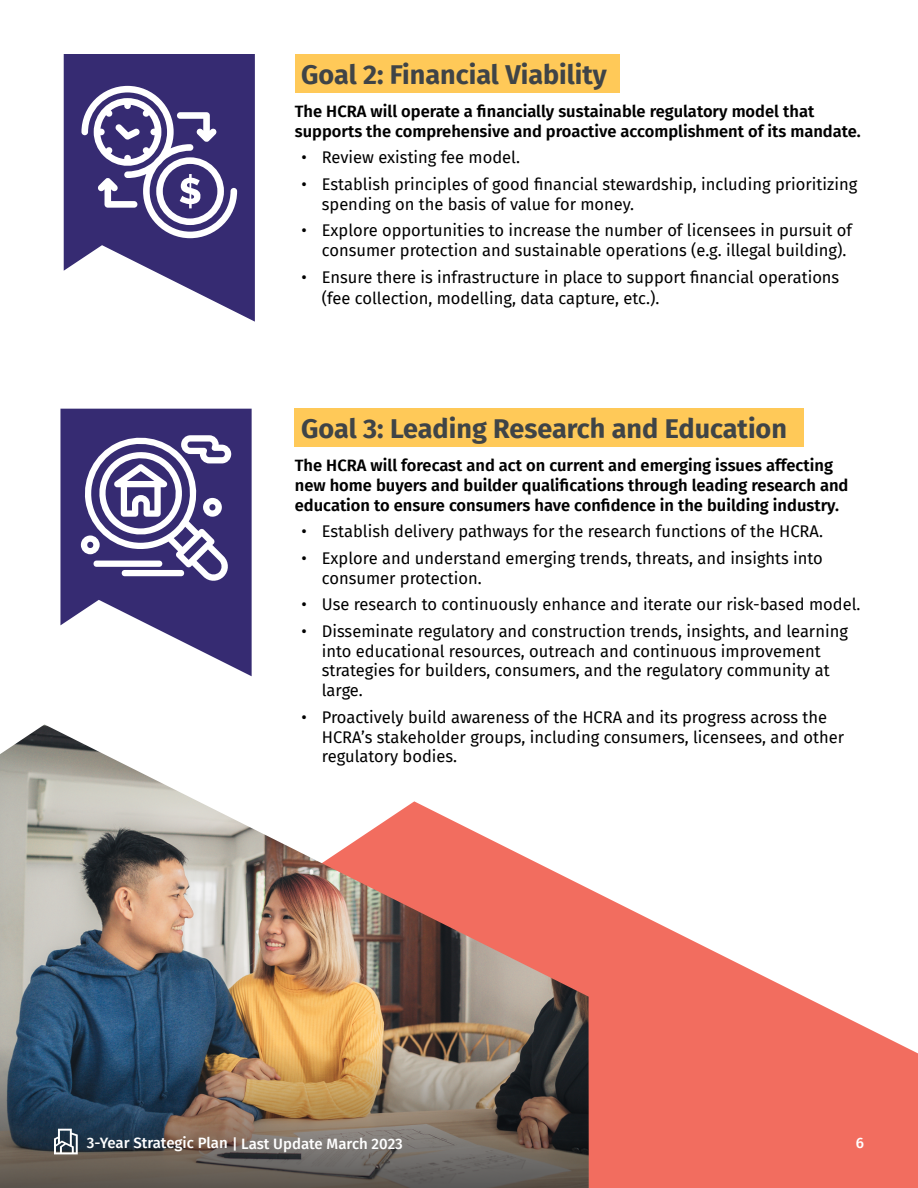
<style>
.page{position:relative;width:918px;height:1188px;background:#fff}
.page>*{position:absolute;margin:0;border:0;box-sizing:border-box;transform-origin:0 0}
.t1{font:700 27px "Fira Sans";color:#3f4447}
.t2{font:16.5px/19.8px "Fira Sans";color:#000}
.t3{font:600 16.5px/19.8px "Fira Sans";color:#000}
.t4{font:500 15px "Fira Sans";color:#fff}
.s1{font-size:14.4px}
</style>
<div class="page">
<svg style="left:589px;top:889px;width:329px;height:299px;fill:#f26d5f"></svg>
<img style="left:0;top:724px;width:589px;height:289px">
<svg style="left:60px;top:409px;width:192px;height:267px;fill:#362b72"></svg>
<svg style="left:81px;top:433px;width:150px;height:149px"></svg>
<svg style="left:64px;top:54px;width:191px;height:268px;fill:#362b72"></svg>
<svg style="left:81px;top:86px;width:156px;height:152px"></svg>
<div style="left:295px;top:54px;width:324px;height:39px;background:#ffc958"></div>
<div style="left:295px;top:409px;width:509px;height:38px;background:#ffc958"></div>
<img style="left:0;top:1013px;width:589px;height:175px">
<svg style="left:54px;top:1129px;width:24px;height:25px"></svg>
<h1 class="t1" style="left:301px;top:52px;width:307px">Goal 2: Financial Viability</h1>
<p class="t3" style="left:295px;top:100px;width:567px">The HCRA will operate a financially sustainable regulatory model that supports the comprehensive and proactive accomplishment of its mandate.</p>
<p class="t2" style="left:302px;top:147px;width:220px">• Review existing fee model.</p>
<p class="t2" style="left:322px;top:174px;width:537px;text-indent:-20px">• Establish principles of good financial stewardship, including prioritizing spending on the basis of value for money.</p>
<p class="t2" style="left:322px;top:220px;width:532px;text-indent:-20px">• Explore opportunities to increase the number of licensees in pursuit of consumer protection and sustainable operations (e.g. illegal building).</p>
<p class="t2" style="left:322px;top:266px;width:519px;line-height:21.6px;text-indent:-20px">• Ensure there is infrastructure in place to support financial operations (fee collection, modelling, data capture, etc.).</p>
<h1 class="t1" style="left:301px;top:406px;width:487px">Goal 3: Leading Research and Education</h1>
<p class="t3" style="left:295px;top:455px;width:555px">The HCRA will forecast and act on current and emerging issues affecting new home buyers and builder qualifications through leading research and education to ensure consumers have confidence in the building industry.</p>
<p class="t2" style="left:302px;top:521px;width:523px">• Establish delivery pathways for the research functions of the HCRA.</p>
<p class="t2" style="left:322px;top:548px;width:503px;text-indent:-20px">• Explore and understand emerging trends, threats, and insights into consumer protection.</p>
<p class="t2" style="left:302px;top:594px;width:560px">• Use research to continuously enhance and iterate our risk-based model.</p>
<p class="t2" style="left:322px;top:621px;width:528px;text-indent:-20px">• Disseminate regulatory and construction trends, insights, and learning into educational resources, outreach and continuous improvement strategies for builders, consumers, and the regulatory community at large.</p>
<p class="t2" style="left:322px;top:707px;width:524px;text-indent:-20px">• Proactively build awareness of the HCRA and its progress across the<br>HCRA’s stakeholder groups, including consumers, licensees, and other regulatory bodies.</p>
<p class="t4" style="left:87px;top:1131px;width:317px">3-Year Strategic Plan <span class="s1">|</span> Last Update March 2023</p>
<p class="t4" style="left:856px;top:1131px;width:10px">6</p>
</div>
